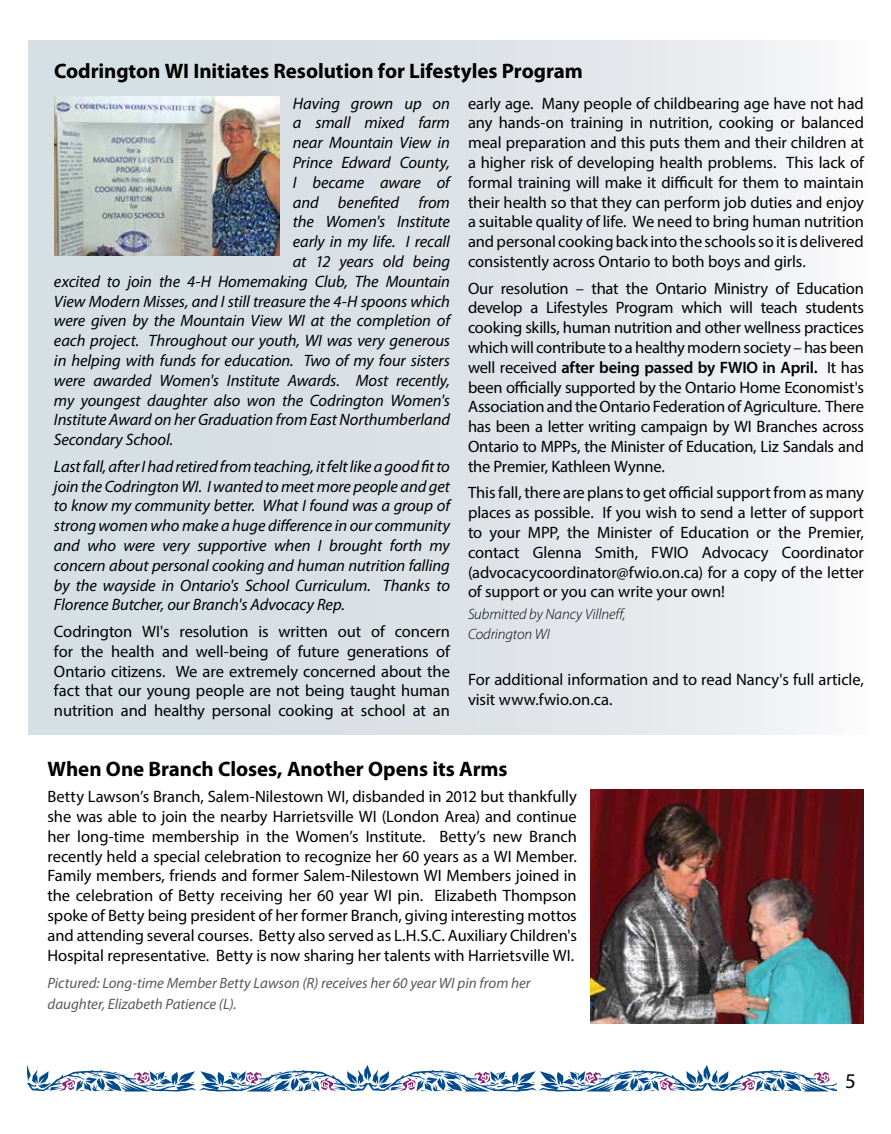
<style>
.page{position:relative;width:891px;height:1134px;background:#fff}
.page>*{position:absolute;margin:0;border:0;box-sizing:border-box;transform-origin:0 0}
.t1{font:700 21px "Myriad Pro";letter-spacing:-.005em;color:#000}
.t2{font:21px "Myriad Pro";color:#000}
.t3{font:16.5px/19.8px "Myriad Pro";letter-spacing:-.005em;color:#000;text-align:justify}
.t4{font:italic 16.5px/19.8px "Myriad Pro";letter-spacing:-.005em;color:#000;text-align:justify}
.t5{font:italic 15px/21px "Myriad Pro";color:#58595b}
.t6{font:italic 300 15px/19.8px "Myriad Pro";letter-spacing:-.005em;color:#000}
.s1{font-weight:600}
</style>
<div class="page">
<div style="left:28px;top:40px;width:842px;height:694px;background:linear-gradient(to right,#ced9df,#f2f2f4)"></div>
<svg style="left:27px;top:1065px;width:810px;height:27px"></svg>
<img style="left:54px;top:96px;width:225px;height:159px">
<img style="left:590px;top:790px;width:274px;height:234px">
<p class="t1" style="left:54px;top:57px;width:530px">Codrington WI Initiates Resolution for Lifestyles Program</p>
<p class="t4" style="left:293px;top:93px;width:159px">Having grown up on</p>
<p class="t4" style="left:293px;top:113px;width:159px">a small mixed farm</p>
<p class="t4" style="left:293px;top:133px;width:159px">near Mountain View in</p>
<p class="t4" style="left:293px;top:152px;width:159px">Prince Edward County,</p>
<p class="t4" style="left:293px;top:172px;width:159px">I became aware of</p>
<p class="t4" style="left:293px;top:192px;width:159px">and benefited from</p>
<p class="t4" style="left:293px;top:212px;width:159px">the Women's Institute</p>
<p class="t4" style="left:293px;top:232px;width:159px">early in my life. I recall</p>
<p class="t4" style="left:293px;top:251px;width:159px">at 12 years old being</p>
<p class="t4" style="left:54px;top:271px;width:398px">excited to join the 4-H Homemaking Club, The Mountain</p>
<p class="t4" style="left:54px;top:291px;width:397px">View Modern Misses, and I still treasure the 4-H spoons which</p>
<p class="t4" style="left:54px;top:311px;width:398px">were given by the Mountain View WI at the completion of</p>
<p class="t4" style="left:54px;top:331px;width:398px">each project. Throughout our youth, WI was very generous</p>
<p class="t4" style="left:54px;top:350px;width:397px">in helping with funds for education. Two of my four sisters</p>
<p class="t4" style="left:54px;top:370px;width:397px">were awarded Women's Institute Awards. Most recently,</p>
<p class="t4" style="left:54px;top:390px;width:397px">my youngest daughter also won the Codrington Women's</p>
<p class="t4" style="left:54px;top:410px;width:398px">Institute Award on her Graduation from East Northumberland</p>
<p class="t4" style="left:54px;top:430px;width:121px">Secondary School.</p>
<p class="t4" style="left:54px;top:456px;width:398px">Last fall, after I had retired from teaching, it felt like a good fit to join the Codrington WI. I wanted to meet more people and get to know my community better. What I found was a group of strong women who make a huge difference in our community and who were very supportive when I brought forth my concern about personal cooking and human nutrition falling by the wayside in Ontario's School Curriculum. Thanks to Florence Butcher, our Branch's Advocacy Rep.</p>
<p class="t3" style="left:54px;top:621px;width:398px">Codrington WI's resolution is written out of concern for the health and well-being of future generations of Ontario citizens. We are extremely concerned about the fact that our young people are not being taught human nutrition and healthy personal cooking at school at an</p>
<p class="t3" style="left:468px;top:93px;width:398px">early age. Many people of childbearing age have not had any hands-on training in nutrition, cooking or balanced meal preparation and this puts them and their children at a higher risk of developing health problems. This lack of formal training will make it difficult for them to maintain their health so that they can perform job duties and enjoy a suitable quality of life. We need to bring human nutrition and personal cooking back into the schools so it is delivered consistently across Ontario to both boys and girls.</p>
<p class="t3" style="left:468px;top:278px;width:398px">Our resolution – that the Ontario Ministry of Education develop a Lifestyles Program which will teach students cooking skills, human nutrition and other wellness practices which will contribute to a healthy modern society – has been well received <span class="s1">after being passed by FWIO in April.</span> It has been officially supported by the Ontario Home Economist's Association and the Ontario Federation of Agriculture. There has been a letter writing campaign by WI Branches across Ontario to MPPs, the Minister of Education, Liz Sandals and the Premier, Kathleen Wynne.</p>
<p class="t3" style="left:468px;top:483px;width:398px">This fall, there are plans to get official support from as many places as possible. If you wish to send a letter of support to your MPP, the Minister of Education or the Premier, contact Glenna Smith, FWIO Advocacy Coordinator (advocacycoordinator@fwio.on.ca) for a copy of the letter of support or you can write your own!</p>
<p class="t6" style="left:468px;top:604px;width:159px">Submitted by Nancy Villneff,<br>Codrington WI</p>
<p class="t3" style="left:468px;top:670px;width:398px">For additional information and to read Nancy's full article, visit www.fwio.on.ca.</p>
<p class="t1" style="left:48px;top:755px;width:462px">When One Branch Closes, Another Opens its Arms</p>
<p class="t3" style="left:48px;top:787px;width:531px">Betty Lawson’s Branch, Salem-Nilestown WI, disbanded in 2012 but thankfully she was able to join the nearby Harrietsville WI (London Area) and continue her long-time membership in the Women’s Institute. Betty’s new Branch recently held a special celebration to recognize her 60 years as a WI Member.<br>Family members, friends and former Salem-Nilestown WI Members joined in the celebration of Betty receiving her 60 year WI pin. Elizabeth Thompson spoke of Betty being president of her former Branch, giving interesting mottos and attending several courses. Betty also served as L.H.S.C. Auxiliary Children's Hospital representative. Betty is now sharing her talents with Harrietsville WI.</p>
<p class="t5" style="left:48px;top:973px;width:485px">Pictured: Long-time Member Betty Lawson (R) receives her 60 year WI pin from her daughter, Elizabeth Patience (L).</p>
<p class="t2" style="left:845px;top:1068px;width:12px">5</p>
</div>
